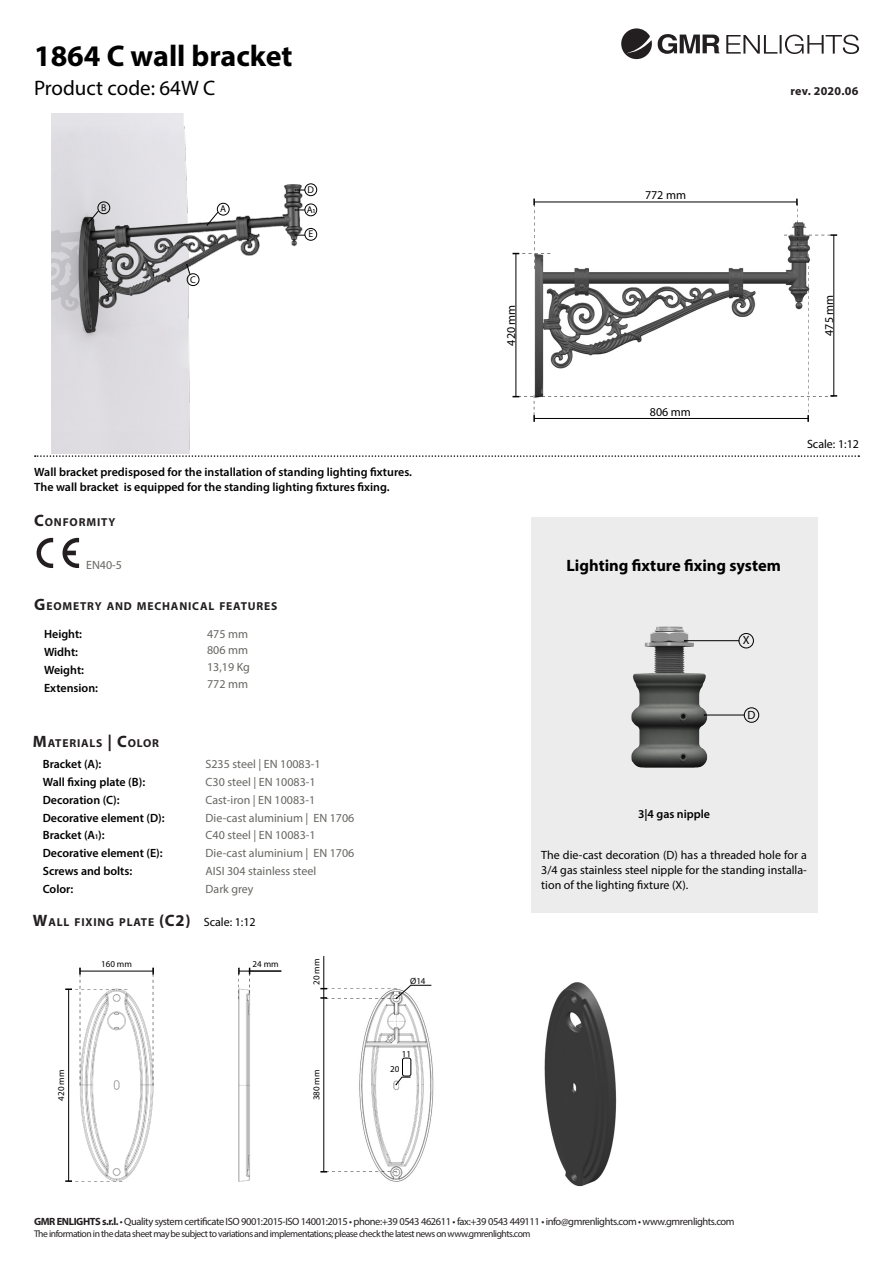
<style>
.page{position:relative;width:893px;height:1263px;background:#fff}
.page>*{position:absolute;margin:0;border:0;box-sizing:border-box;transform-origin:0 0}
.t1{font:700 30px "Myriad Pro";color:#000}
.t2{font:21px "Myriad Pro";color:#000}
.t3{font:700 16.5px "Myriad Pro";color:#000}
.t4{font:600 12px/18px "Myriad Pro";color:#000}
.t5{font:12px/18px "Myriad Pro";color:#656762}
.t6{font:12px/15px "Myriad Pro";color:#000;text-align:justify}
.t7{font:700 12px "Myriad Pro";letter-spacing:.02em;color:#231f20}
.t8{font:700 11.55px "Myriad Pro";letter-spacing:.07em;color:#231f20}
.t9{font:10.5px "Myriad Pro";letter-spacing:-.04em;color:#231f20}
.t10{font:9.75px "Myriad Pro";letter-spacing:-.05em;color:#231f20}
.t11{font:9.75px "Myriad Pro";color:#000}
.t12{font:9px "Myriad Pro";color:#000}
.s1{font-size:16.5px}
.s2{font-weight:400}
.s3{font-weight:400;font-size:12px;color:#000}
.s4{font-weight:700}
</style>
<div class="page">
<svg style="left:621px;top:28px;width:31px;height:31px"></svg>
<svg style="left:658px;top:34px;width:61px;height:20px"></svg>
<svg style="left:726px;top:35px;width:133px;height:19px"></svg>
<svg style="left:512px;top:199px;width:325px;height:223px"></svg>
<img style="left:52px;top:114px;width:266px;height:340px">
<div style="left:217px;top:203px;width:12px;height:12px;border:1px solid #000;border-radius:50%"></div>
<svg style="left:207px;top:212px;width:11px;height:14px"></svg>
<div style="left:98px;top:202px;width:12px;height:12px;border:1px solid #000;border-radius:50%"></div>
<svg style="left:87px;top:210px;width:12px;height:14px"></svg>
<div style="left:187px;top:274px;width:12px;height:12px;border:1px solid #000;border-radius:50%"></div>
<svg style="left:186px;top:264px;width:5px;height:11px"></svg>
<div style="left:305px;top:204px;width:12px;height:12px;border:1px solid #000;border-radius:50%"></div>
<svg style="left:295px;top:209px;width:10px;height:2px"></svg>
<div style="left:305px;top:184px;width:12px;height:12px;border:1px solid #000;border-radius:50%"></div>
<svg style="left:295px;top:189px;width:10px;height:2px"></svg>
<div style="left:305px;top:228px;width:12px;height:12px;border:1px solid #000;border-radius:50%"></div>
<svg style="left:37px;top:538px;width:16px;height:30px"></svg>
<svg style="left:63px;top:538px;width:16px;height:30px"></svg>
<img style="left:69px;top:970px;width:85px;height:212px">
<img style="left:238px;top:969px;width:44px;height:213px">
<img style="left:322px;top:977px;width:112px;height:205px">
<img style="left:544px;top:982px;width:73px;height:205px">
<hr style="left:68px;top:989px;width:1px;height:192px;background:#000">
<svg style="left:65px;top:1180px;width:57px;height:2px"></svg>
<hr style="left:80px;top:971px;width:73px;height:1px;background:#000">
<svg style="left:65px;top:968px;width:62px;height:117px"></svg>
<svg style="left:152px;top:968px;width:2px;height:118px"></svg>
<svg style="left:238px;top:968px;width:12px;height:31px"></svg>
<hr style="left:249px;top:971px;width:32px;height:1px;background:#000">
<hr style="left:324px;top:998px;width:1px;height:174px;background:#000">
<svg style="left:320px;top:1171px;width:77px;height:1px"></svg>
<hr style="left:324px;top:956px;width:1px;height:32px;background:#000">
<svg style="left:320px;top:985px;width:112px;height:14px"></svg>
<svg style="left:395px;top:1077px;width:16px;height:8px"></svg>
<div style="left:402px;top:1058px;width:9px;height:18px;border:1px solid #000;border-radius:2px"></div>
<svg style="left:35px;top:455px;width:824px;height:2px"></svg>
<div style="left:531px;top:518px;width:286px;height:395px;background:#ebeceb"></div>
<img style="left:631px;top:626px;width:85px;height:142px">
<div style="left:739px;top:633px;width:15px;height:15px;border:1px solid #000;border-radius:50%"></div>
<hr style="left:685px;top:640px;width:54px;height:1px;background:#000">
<div style="left:744px;top:708px;width:15px;height:14px;border:1px solid #000;border-radius:50%"></div>
<hr style="left:704px;top:715px;width:40px;height:1px;background:#000">
<h1 class="t1" style="left:34px;top:36px;width:260px">1864 C wall bracket</h1>
<h2 class="t2" style="left:34px;top:75px;width:183px">Product code: 64W C</h2>
<p class="t11" style="left:101px;top:202px;width:7px">B</p>
<p class="t11" style="left:220px;top:203px;width:7px">A</p>
<p class="t11" style="left:190px;top:273px;width:7px">C</p>
<p class="t11" style="left:308px;top:183px;width:8px">D</p>
<p class="t11" style="left:308px;top:228px;width:6px">E</p>
<p class="t11" style="left:307px;top:204px;width:10px">A1</p>
<p class="t4" style="left:34px;top:464px;width:379px;line-height:15px">Wall bracket predisposed for the installation of standing lighting fixtures.<br>The wall bracket is equipped for the standing lighting fixtures fixing.</p>
<p class="t8" style="left:34px;top:514px;width:83px"><span class="s1">C</span>ONFORMITY</p>
<p class="t5" style="left:86px;top:556px;width:37px">EN40-5</p>
<p class="t8" style="left:34px;top:599px;width:245px"><span class="s1">G</span>EOMETRY AND MECHANICAL FEATURES</p>
<p class="t4" style="left:44px;top:625px;width:56px">Height:<br>Widht:<br>Weight:<br>Extension:</p>
<p class="t5" style="left:207px;top:626px;width:43px;line-height:15.8px">475 mm<br>806 mm</p>
<p class="t5" style="left:207px;top:657px;width:44px">13,19 Kg</p>
<p class="t5" style="left:207px;top:675px;width:43px">772 mm</p>
<p class="t8" style="left:33px;top:735px;width:128px"><span class="s1">M</span>ATERIALS <span class="s1">| C</span>OLOR</p>
<p class="t4" style="left:43px;top:754px;width:123px">Bracket (A):<br>Wall fixing plate (B):<br>Decoration (C):<br>Decorative element (D):<br>Bracket (A<span class="s2">1</span>):<br>Decorative element (E):<br>Screws and bolts:<br>Color:</p>
<p class="t5" style="left:206px;top:754px;width:150px">S235 steel | EN 10083-1<br>C30 steel | EN 10083-1<br>Cast-iron | EN 10083-1<br>Die-cast aluminium | EN 1706<br>C40 steel | EN 10083-1<br>Die-cast aluminium | EN 1706<br>AISI 304 stainless steel<br>Dark grey</p>
<p class="t8" style="left:33px;top:914px;width:224px"><span class="s1">W</span>ALL FIXING PLATE <span class="s1">(C2)</span> <span class="s3">Scale: 1:12</span></p>
<p class="t12" style="left:101px;top:958px;width:32px">160 mm</p>
<p class="t12" style="left:253px;top:958px;width:28px">24 mm</p>
<p class="t12" style="left:56px;top:1101px;width:32px;rotate:-90deg">420 mm</p>
<p class="t12" style="left:311px;top:985px;width:28px;rotate:-90deg">20 mm</p>
<p class="t12" style="left:311px;top:1100px;width:32px;rotate:-90deg">380 mm</p>
<p class="t12" style="left:410px;top:975px;width:17px">Ø14</p>
<p class="t12" style="left:402px;top:1048px;width:11px">11</p>
<p class="t12" style="left:390px;top:1063px;width:11px">20</p>
<p class="t6" style="left:503px;top:345px;width:43px;rotate:-90deg">420 mm</p>
<p class="t6" style="left:645px;top:187px;width:43px">772 mm</p>
<p class="t6" style="left:650px;top:404px;width:43px">806 mm</p>
<p class="t7" style="left:790px;top:83px;width:69px">rev. 2020.06</p>
<p class="t6" style="left:821px;top:336px;width:43px;rotate:-90deg">475 mm</p>
<p class="t6" style="left:807px;top:436px;width:53px">Scale: 1:12</p>
<h3 class="t3" style="left:566px;top:554px;width:216px">Lighting fixture fixing system</h3>
<p class="t6" style="left:743px;top:633px;width:8px">X</p>
<p class="t4" style="left:638px;top:805px;width:74px">3|4 gas nipple</p>
<p class="t6" style="left:747px;top:707px;width:9px">D</p>
<p class="t6" style="left:541px;top:848px;width:267px">The die-cast decoration (D) has a threaded hole for a 3/4 gas stainless steel nipple for the standing installa&shy;tion of the lighting fixture (X).</p>
<p class="t9" style="left:34px;top:1215px;width:702px"><span class="s4">GMR ENLIGHTS s.r.l.</span> • Quality system certificate ISO 9001:2015-ISO 14001:2015 • phone:+39 0543 462611 • fax:+39 0543 449111 • info@gmrenlights.com • www.gmrenlights.com</p>
<p class="t10" style="left:34px;top:1228px;width:498px">The information in the data sheet may be subject to variations and implementations; please check the latest news on www.gmrenlights.com</p>
</div>
